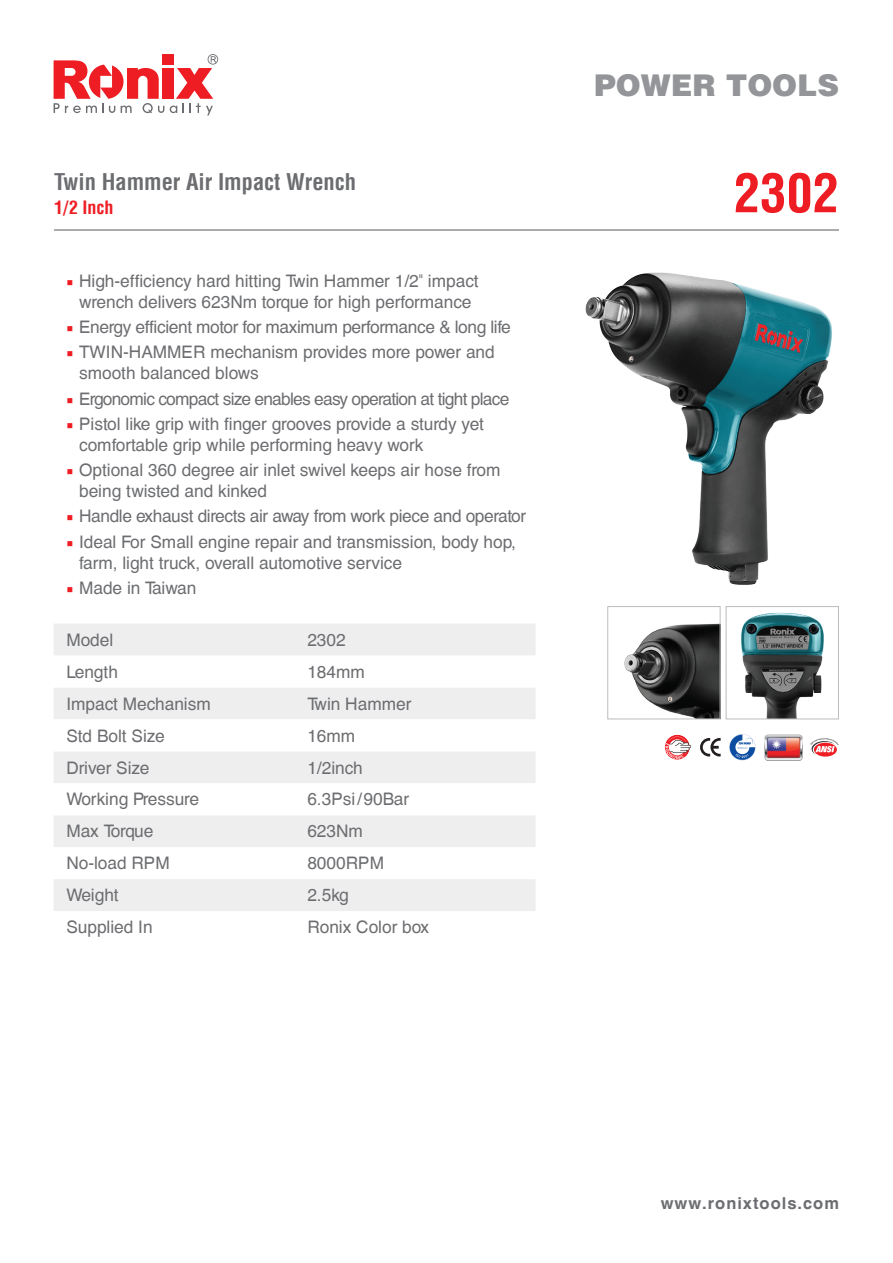
<style>
.page{position:relative;width:893px;height:1263px;background:#fff}
.page>*{position:absolute;margin:0;border:0;box-sizing:border-box;transform-origin:0 0}
.t1{font:700 condensed 52.5px "Helvetica LT";color:#ee1d23}
.t2{font:900 30px "Helvetica LT";color:#939598}
.t3{font:700 condensed 22.5px "Helvetica LT";color:#6c6d70}
.t4{font:700 condensed 18px "Helvetica LT";color:#ee1d23}
.t5{font:17.25px/21px "Helvetica CE";color:#6c6d70}
.t6{font:17.25px "Helvetica CE";letter-spacing:-.02em;color:#6c6d70}
.t7{font:17.25px "Helvetica CE";letter-spacing:-.04em;color:#6c6d70}
.t8{font:700 16.5px "Helvetica CE";letter-spacing:.06em;color:#6c6d70}
.s1{font-family:"Minion Pro";color:#ee1d23}
.s2{font-family:"Helvetica LT";font-stretch:condensed}
</style>
<div class="page">
<svg style="left:170px;top:54px;width:48px;height:61px"></svg>
<div style="left:162px;top:68px;width:11px;height:31px;background:#ee1d23"></div>
<svg style="left:54px;top:60px;width:110px;height:53px"></svg>
<div style="left:162px;top:54px;width:11px;height:11px;background:#ee1d23"></div>
<img style="left:585px;top:272px;width:247px;height:313px">
<svg style="left:729px;top:734px;width:26px;height:26px"></svg>
<svg style="left:665px;top:734px;width:27px;height:26px"></svg>
<svg style="left:700px;top:738px;width:21px;height:18px"></svg>
<img style="left:624px;top:623px;width:95px;height:94px">
<div style="left:607px;top:606px;width:114px;height:113px;border:1px solid #bcbdc0"></div>
<img style="left:741px;top:612px;width:83px;height:105px">
<div style="left:726px;top:606px;width:113px;height:113px;border:1px solid #bcbdc0"></div>
<svg style="left:810px;top:738px;width:29px;height:19px"></svg>
<img style="left:764px;top:734px;width:39px;height:26px">
<hr style="left:54px;top:229px;width:785px;height:2px;background:#6c6d70">
<div style="left:54px;top:624px;width:482px;height:31px;background:#eeeeef"></div>
<svg style="left:54px;top:688px;width:482px;height:223px;fill:#eeeeef"></svg>
<h3 class="t3" style="left:54px;top:167px;width:304px">Twin Hammer Air Impact Wrench</h3>
<p class="t4" style="left:54px;top:196px;width:61px">1/2 Inch</p>
<p class="t5" style="left:66px;top:270px;width:414px;text-align:center"><span class="s1">■</span> High-efficiency hard hitting Twin Hammer 1/2<span class="s2">"</span> impact wrench delivers 623Nm torque for high performance</p>
<p class="t6" style="left:66px;top:317px;width:446px"><span class="s1">■</span> Energy efficient motor for maximum performance &amp; long life</p>
<p class="t5" style="left:79px;top:342px;width:417px;text-indent:-13px"><span class="s1">■</span> TWIN-HAMMER mechanism provides more power and smooth balanced blows</p>
<p class="t7" style="left:66px;top:388px;width:445px"><span class="s1">■</span> Ergonomic compact size enables easy operation at tight place</p>
<p class="t5" style="left:79px;top:413px;width:406px;text-indent:-13px"><span class="s1">■</span> Pistol like grip with finger grooves provide a sturdy yet comfortable grip while performing heavy work</p>
<p class="t5" style="left:79px;top:460px;width:423px;text-indent:-13px"><span class="s1">■</span> Optional 360 degree air inlet swivel keeps air hose from being twisted and kinked</p>
<p class="t6" style="left:66px;top:506px;width:461px"><span class="s1">■</span> Handle exhaust directs air away from work piece and operator</p>
<p class="t5" style="left:79px;top:531px;width:438px;text-indent:-13px"><span class="s1">■</span> Ideal For Small engine repair and transmission, body hop, farm, light truck, overall automotive service</p>
<p class="t5" style="left:66px;top:577px;width:132px"><span class="s1">■</span> Made in Taiwan</p>
<p class="t5" style="left:66px;top:629px;width:48px">Model</p>
<p class="t5" style="left:307px;top:629px;width:40px">2302</p>
<p class="t5" style="left:66px;top:661px;width:53px">Length</p>
<p class="t5" style="left:307px;top:661px;width:59px">184mm</p>
<p class="t5" style="left:66px;top:693px;width:146px">Impact Mechanism</p>
<p class="t5" style="left:307px;top:693px;width:106px">Twin Hammer</p>
<p class="t5" style="left:66px;top:725px;width:100px">Std Bolt Size</p>
<p class="t5" style="left:307px;top:725px;width:49px">16mm</p>
<p class="t5" style="left:66px;top:757px;width:85px">Driver Size</p>
<p class="t5" style="left:307px;top:757px;width:57px">1/2inch</p>
<p class="t5" style="left:66px;top:789px;width:134px">Working Pressure</p>
<p class="t5" style="left:307px;top:789px;width:103px">6.3Psi/90Bar</p>
<p class="t5" style="left:66px;top:821px;width:88px">Max Torque</p>
<p class="t5" style="left:307px;top:821px;width:57px">623Nm</p>
<p class="t5" style="left:66px;top:853px;width:105px">No-load RPM</p>
<p class="t5" style="left:307px;top:853px;width:78px">8000RPM</p>
<p class="t5" style="left:66px;top:885px;width:54px">Weight</p>
<p class="t5" style="left:307px;top:885px;width:43px">2.5kg</p>
<p class="t5" style="left:66px;top:917px;width:88px">Supplied In</p>
<p class="t5" style="left:307px;top:917px;width:123px">Ronix Color box</p>
<h2 class="t2" style="left:594px;top:65px;width:246px">POWER TOOLS</h2>
<h1 class="t1" style="left:734px;top:160px;width:107px">2302</h1>
<p class="t8" style="left:661px;top:1193px;width:180px">www.ronixtools.com</p>
</div>
